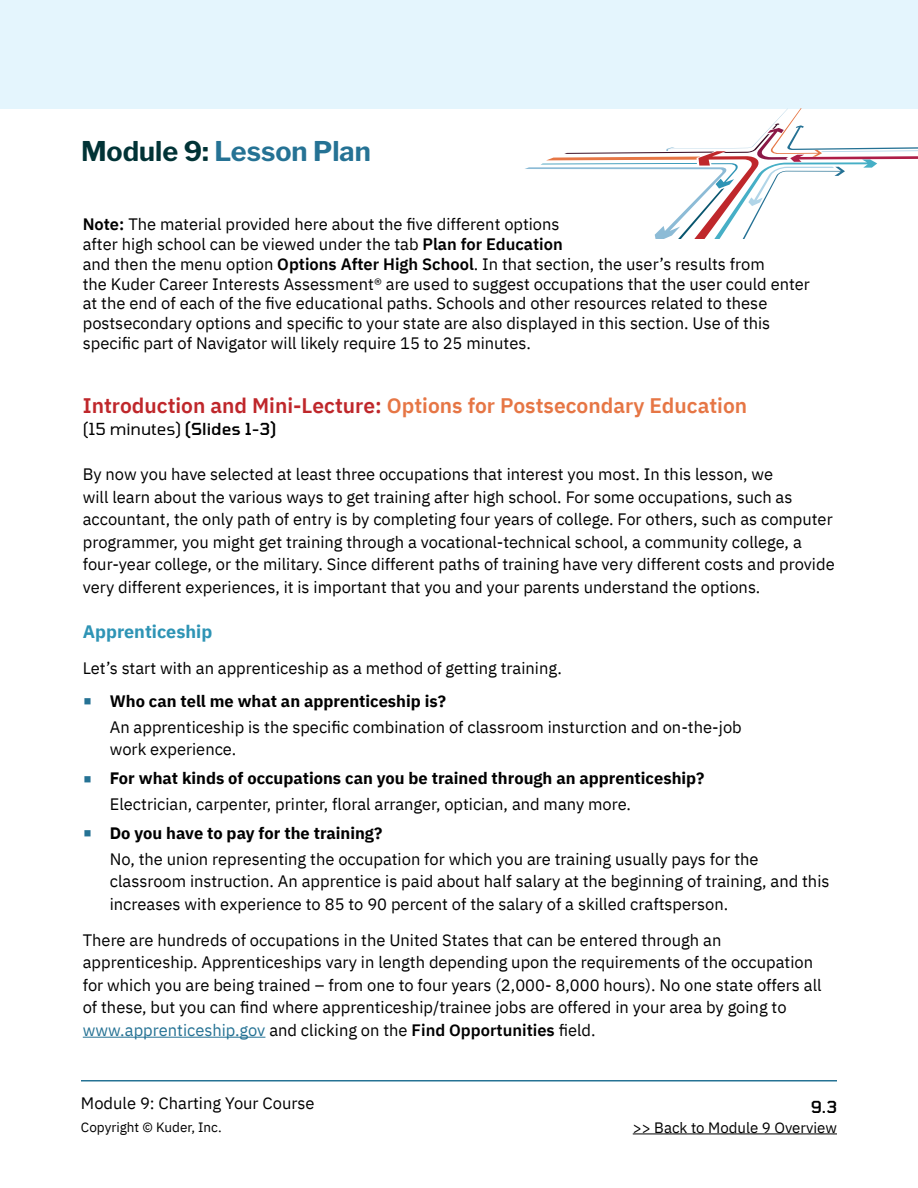
<style>
.page{position:relative;width:918px;height:1188px;background:#fff}
.page>*{position:absolute;margin:0;border:0;box-sizing:border-box;transform-origin:0 0}
.t1{font:700 27px "Libre Franklin";color:#257294}
.t2{font:600 21px "IBM Plex Sans";color:#e67645}
.t3{font:700 18px "IBM Plex Sans";color:#2e94b5}
.t4{font:16.5px/22.5px "IBM Plex Sans";color:#000}
.t5{font:700 16.5px "IBM Plex Sans";color:#000}
.t6{font:16.5px "Tomorrow";color:#000}
.t7{font:500 16.5px "Tomorrow";color:#000}
.t8{font:15px "IBM Plex Sans";color:#000}
.t9{font:13.5px "IBM Plex Sans";color:#000}
.s1{color:#013336}
.s2{font-weight:600}
.s3{color:#bf272b}
.s4{font-weight:500}
.s5{color:#257294}
</style>
<div class="page">
<hr style="left:81px;top:1080px;width:756px;height:2px;background:#257294">
<hr style="left:633px;top:1133px;width:204px;height:1px;background:#000">
<div style="left:0;top:0;width:918px;height:108px;background:#e4f5fd"></div>
<svg style="left:525px;top:108px;width:393px;height:131px"></svg>
<hr style="left:83px;top:1037px;width:182px;height:1px;background:#257294">
<h1 class="t1" style="left:81px;top:130px;width:291px"><span class="s1">Module 9:</span> Lesson Plan</h1>
<p class="t4" style="left:83px;top:213px;width:729px;line-height:19.8px"><span class="s2">Note:</span> The material provided here about the five different options<br>after high school can be viewed under the tab <span class="s2">Plan for Education<br></span>and then the menu option <span class="s2">Options After High School</span>. In that section, the user’s results from<br>the Kuder Career Interests Assessment® are used to suggest occupations that the user could enter at the end of each of the five educational paths. Schools and other resources related to these postsecondary options and specific to your state are also displayed in this section. Use of this specific part of Navigator will likely require 15 to 25 minutes.</p>
<p class="t2" style="left:83px;top:389px;width:666px"><span class="s3">Introduction and Mini-Lecture:</span> Options for Postsecondary Education</p>
<p class="t6" style="left:83px;top:416px;width:195px">(15 minutes) <span class="s4">(Slides 1-3)</span></p>
<p class="t4" style="left:83px;top:462px;width:753px">By now you have selected at least three occupations that interest you most. In this lesson, we<br>will learn about the various ways to get training after high school. For some occupations, such as accountant, the only path of entry is by completing four years of college. For others, such as computer programmer, you might get training through a vocational-technical school, a community college, a four-year college, or the military. Since different paths of training have very different costs and provide very different experiences, it is important that you and your parents understand the options.</p>
<p class="t3" style="left:83px;top:617px;width:131px">Apprenticeship</p>
<p class="t4" style="left:83px;top:655px;width:481px">Let’s start with an apprenticeship as a method of getting training.</p>
<p class="t5" style="left:110px;top:688px;width:338px">Who can tell me what an apprenticeship is?</p>
<p class="t4" style="left:110px;top:714px;width:634px">An apprenticeship is the specific combination of classroom insturction and on-the-job work experience.</p>
<p class="t5" style="left:110px;top:765px;width:596px">For what kinds of occupations can you be trained through an apprenticeship?</p>
<p class="t4" style="left:110px;top:791px;width:523px">Electrician, carpenter, printer, floral arranger, optician, and many more.</p>
<p class="t5" style="left:110px;top:820px;width:274px">Do you have to pay for the training?</p>
<p class="t4" style="left:110px;top:846px;width:721px">No, the union representing the occupation for which you are training usually pays for the classroom instruction. An apprentice is paid about half salary at the beginning of training, and this increases with experience to 85 to 90 percent of the salary of a skilled craftsperson.</p>
<p class="t4" style="left:83px;top:927px;width:740px">There are hundreds of occupations in the United States that can be entered through an apprenticeship. Apprenticeships vary in length depending upon the requirements of the occupation for which you are being trained – from one to four years (2,000- 8,000 hours). No one state offers all of these, but you can find where apprenticeship/trainee jobs are offered in your area by going to <span class="s5">www.apprenticeship.gov</span> and clicking on the <span class="s2">Find Opportunities</span> field.</p>
<p class="t4" style="left:81px;top:1091px;width:235px">Module 9: Charting Your Course</p>
<p class="t9" style="left:81px;top:1117px;width:142px">Copyright © Kuder, Inc.</p>
<p class="t7" style="left:811px;top:1093px;width:28px">9.3</p>
<p class="t8" style="left:633px;top:1116px;width:206px">&gt;&gt; Back to Module 9 Overview</p>
</div>
